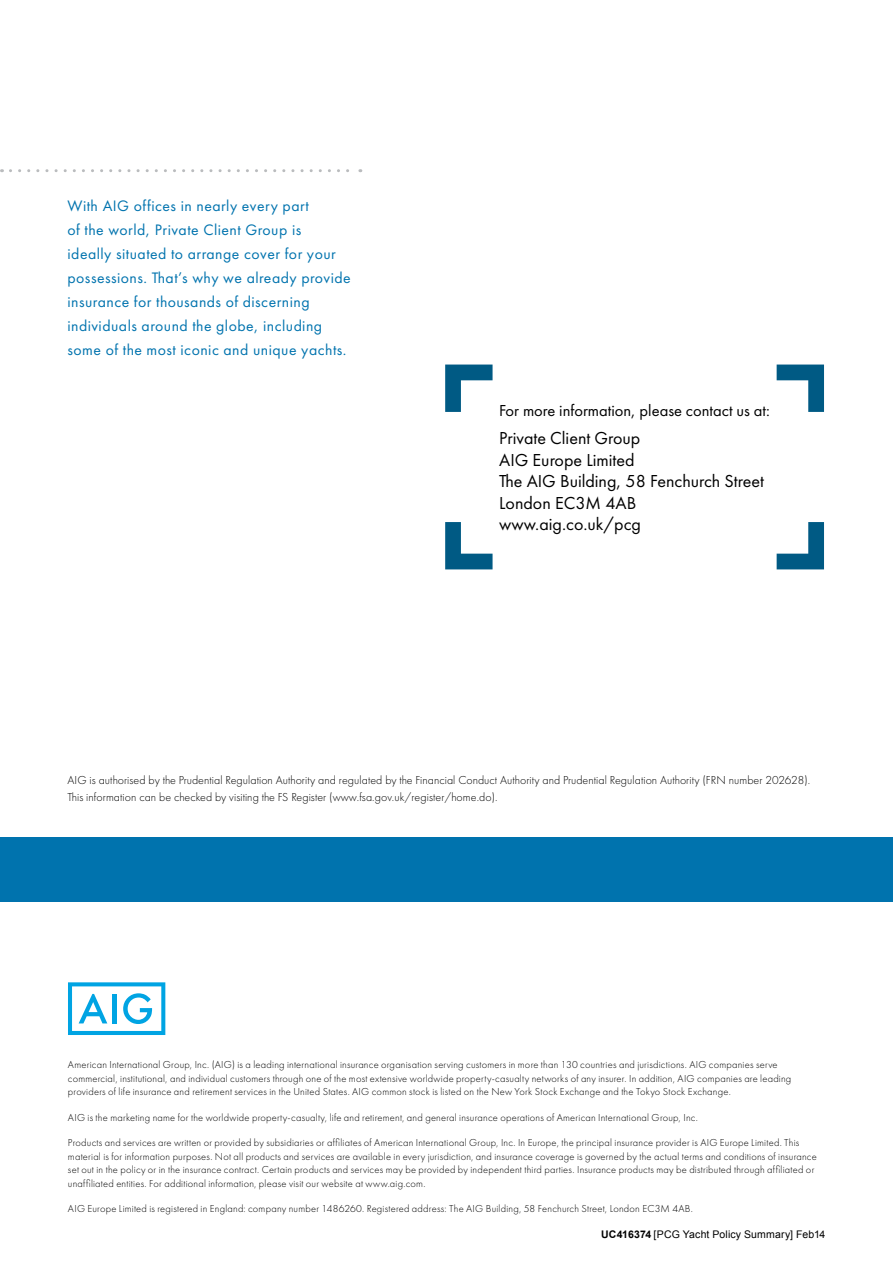
<style>
.page{position:relative;width:893px;height:1263px;background:#fff}
.page>*{position:absolute;margin:0;border:0;box-sizing:border-box;transform-origin:0 0}
.t1{font:18px "Futura PT";color:#000}
.t2{font:16.5px "Futura PT";color:#000}
.t3{font:15.75px/24px "Futura PT";letter-spacing:.03em;color:#0073ae}
.t4{font:300 12px/16.5px "Futura PT";letter-spacing:.005em;color:#000}
.Body_Copy{font:300 10.5px/13.5px "Futura PT";letter-spacing:.02em;color:#000}
.Body_Copy-2{font:10.5px "Arial";letter-spacing:.015em;color:#000}
.s1{font-weight:700}
</style>
<div class="page">
<div style="left:0;top:837px;width:893px;height:65px;background:#0073ae"></div>
<svg style="left:10px;top:169px;width:351px;height:3px"></svg>
<svg style="left:777px;top:365px;width:47px;height:47px"></svg>
<svg style="left:445px;top:365px;width:48px;height:47px"></svg>
<svg style="left:445px;top:522px;width:48px;height:47px"></svg>
<svg style="left:777px;top:522px;width:47px;height:47px"></svg>
<svg style="left:68px;top:982px;width:97px;height:53px"></svg>
<p class="t3" style="left:68px;top:194px;width:285px">With AIG offices in nearly every part<br>of the world, Private Client Group is<br>ideally situated to arrange cover for your possessions. That’s why we already provide insurance for thousands of discerning individuals around the globe, including some of the most iconic and unique yachts.</p>
<p class="t2" style="left:499px;top:400px;width:272px">For more information, please contact us at:</p>
<p class="t1" style="left:499px;top:427px;width:143px">Private Client Group</p>
<p class="t1" style="left:499px;top:449px;width:137px">AIG Europe Limited</p>
<p class="t1" style="left:499px;top:470px;width:266px">The AIG Building, 58 Fenchurch Street</p>
<p class="t1" style="left:499px;top:492px;width:139px">London EC3M 4AB</p>
<p class="t1" style="left:499px;top:514px;width:143px">www.aig.co.uk/pcg</p>
<p class="t4" style="left:68px;top:772px;width:744px">AIG is authorised by the Prudential Regulation Authority and regulated by the Financial Conduct Authority and Prudential Regulation Authority (FRN number 202628).<br>This information can be checked by visiting the FS Register (www.fsa.gov.uk/register/home.do).</p>
<p class="Body_Copy" style="left:68px;top:1058px;width:725px">American International Group, Inc. (AIG) is a leading international insurance organisation serving customers in more than 130 countries and jurisdictions. AIG companies serve commercial, institutional, and individual customers through one of the most extensive worldwide property-casualty networks of any insurer. In addition, AIG companies are leading providers of life insurance and retirement services in the United States. AIG common stock is listed on the New York Stock Exchange and the Tokyo Stock Exchange.</p>
<p class="Body_Copy" style="left:68px;top:1110px;width:631px">AIG is the marketing name for the worldwide property-casualty, life and retirement, and general insurance operations of American International Group, Inc.</p>
<p class="Body_Copy" style="left:68px;top:1136px;width:750px">Products and services are written or provided by subsidiaries or affiliates of American International Group, Inc. In Europe, the principal insurance provider is AIG Europe Limited. This material is for information purposes. Not all products and services are available in every jurisdiction, and insurance coverage is governed by the actual terms and conditions of insurance set out in the policy or in the insurance contract. Certain products and services may be provided by independent third parties. Insurance products may be distributed through affiliated or unaffiliated entities. For additional information, please visit our website at www.aig.com.</p>
<p class="Body_Copy" style="left:68px;top:1202px;width:626px">AIG Europe Limited is registered in England: company number 1486260. Registered address: The AIG Building, 58 Fenchurch Street, London EC3M 4AB.</p>
<p class="Body_Copy-2" style="left:601px;top:1227px;width:226px"><span class="s1">UC416374</span> [PCG Yacht Policy Summary] Feb14</p>
</div>
